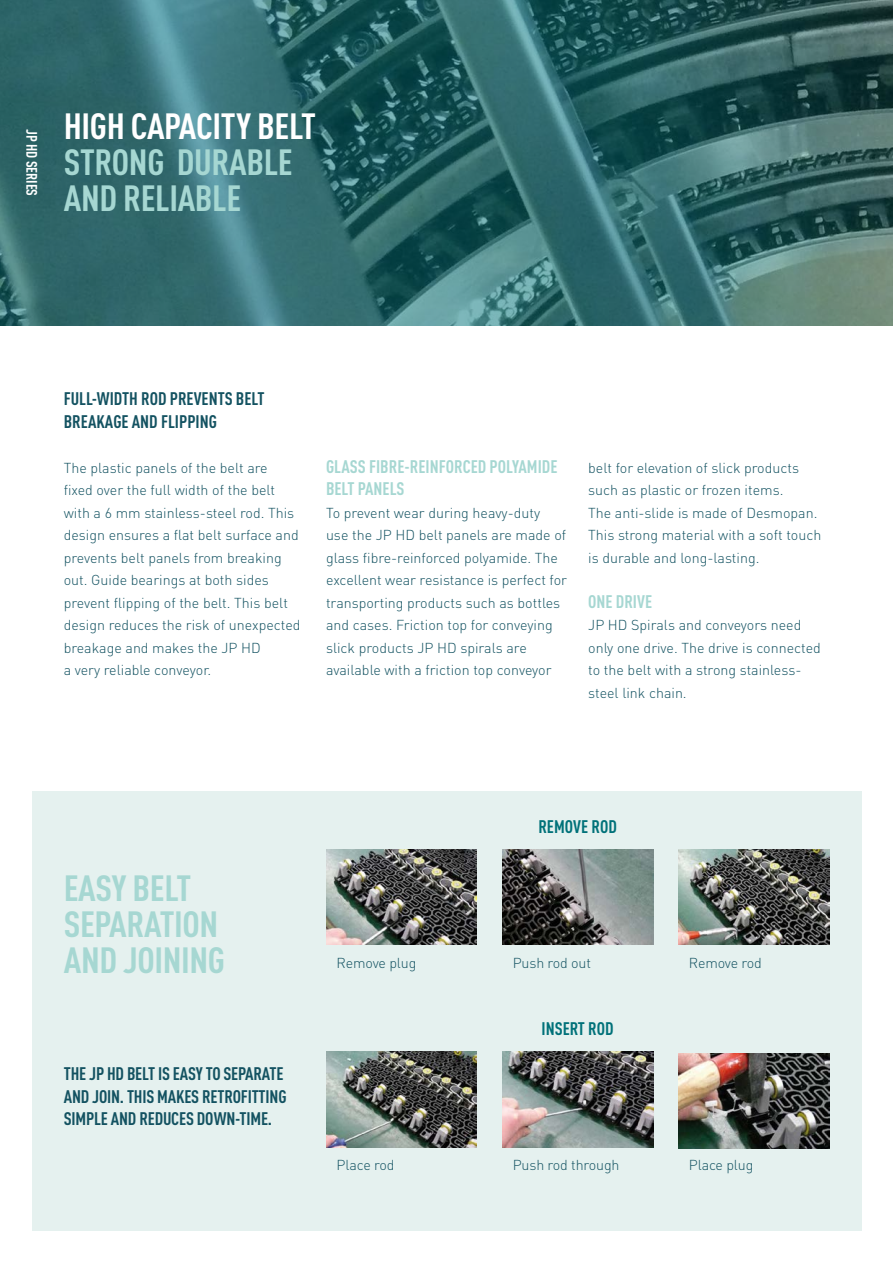
<style>
.page{position:relative;width:893px;height:1263px;background:#fff}
.page>*{position:absolute;margin:0;border:0;box-sizing:border-box;transform-origin:0 0}
.t1{font:700 36px/36px "DIN Cond";letter-spacing:-.01em;color:#a6d7d2;scale:1.05 1}
.t2{font:700 36px "DIN Cond";letter-spacing:-.01em;color:#fff;scale:1.05 1}
.t3{font:700 18px/22.5px "DIN Cond";letter-spacing:-.01em;color:#135261}
.t4{font:700 18px/22.5px "DIN Cond";color:#a6d7d2}
.t5{font:700 18px "DIN Cond";color:#007179}
.t6{font:700 15px "DIN Cond";letter-spacing:-.01em;color:#fff}
.t7{font:300 14.25px/22.5px "DIN Pro";color:#135261}
</style>
<div class="page">
<div style="left:32px;top:791px;width:829px;height:440px;background:#e5f1ef"></div>
<svg style="left:0;top:0;width:893px;height:325px;background:#34696b"></svg>
<img style="left:678px;top:1053px;width:151px;height:96px">
<img style="left:326px;top:849px;width:151px;height:96px">
<img style="left:678px;top:849px;width:151px;height:96px">
<img style="left:502px;top:849px;width:151px;height:96px">
<img style="left:326px;top:1052px;width:151px;height:96px">
<img style="left:502px;top:1052px;width:151px;height:96px">
<p class="t6" style="left:41px;top:129px;width:68px;rotate:90deg">JP HD SERIES</p>
<h1 class="t2" style="left:64px;top:105px;width:242px">HIGH CAPACITY BELT</h1>
<h1 class="t1" style="left:64px;top:144px;width:220px">STRONG DURABLE<br>AND RELIABLE</h1>
<p class="t3" style="left:64px;top:387px;width:202px">FULL-WIDTH ROD PREVENTS BELT<br>BREAKAGE AND FLIPPING</p>
<p class="t7" style="left:64px;top:456px;width:238px">The plastic panels of the belt are<br>fixed over the full width of the belt with a 6 mm stainless-steel rod. This design ensures a flat belt surface and prevents belt panels from breaking out. Guide bearings at both sides prevent flipping of the belt. This belt design reduces the risk of unexpected breakage and makes the JP HD<br>a very reliable conveyor.</p>
<p class="t4" style="left:326px;top:454px;width:233px">GLASS FIBRE-REINFORCED POLYAMIDE<br>BELT PANELS</p>
<p class="t7" style="left:326px;top:501px;width:242px">To prevent wear during heavy-duty<br>use the JP HD belt panels are made of glass fibre-reinforced polyamide. The excellent wear resistance is perfect for transporting products such as bottles and cases. Friction top for conveying slick products JP HD spirals are available with a friction top conveyor</p>
<p class="t7" style="left:588px;top:456px;width:235px">belt for elevation of slick products such as plastic or frozen items.<br>The anti-slide is made of Desmopan.<br>This strong material with a soft touch is durable and long-lasting.</p>
<p class="t4" style="left:588px;top:589px;width:65px">ONE DRIVE</p>
<p class="t7" style="left:588px;top:613px;width:234px">JP HD Spirals and conveyors need only one drive. The drive is connected to the belt with a strong stainless&shy;steel link chain.</p>
<h1 class="t1" style="left:64px;top:869px;width:155px">EASY BELT<br>SEPARATION<br>AND JOINING</h1>
<p class="t3" style="left:64px;top:1062px;width:224px">THE JP HD BELT IS EASY TO SEPARATE<br>AND JOIN. THIS MAKES RETROFITTING<br>SIMPLE AND REDUCES DOWN-TIME.</p>
<p class="t7" style="left:337px;top:951px;width:81px">Remove plug</p>
<p class="t7" style="left:337px;top:1153px;width:59px">Place rod</p>
<p class="t5" style="left:538px;top:815px;width:80px">REMOVE ROD</p>
<p class="t7" style="left:513px;top:951px;width:80px">Push rod out</p>
<p class="t5" style="left:542px;top:1018px;width:74px">INSERT ROD</p>
<p class="t7" style="left:513px;top:1153px;width:108px">Push rod through</p>
<p class="t7" style="left:689px;top:951px;width:75px">Remove rod</p>
<p class="t7" style="left:689px;top:1153px;width:66px">Place plug</p>
</div>
